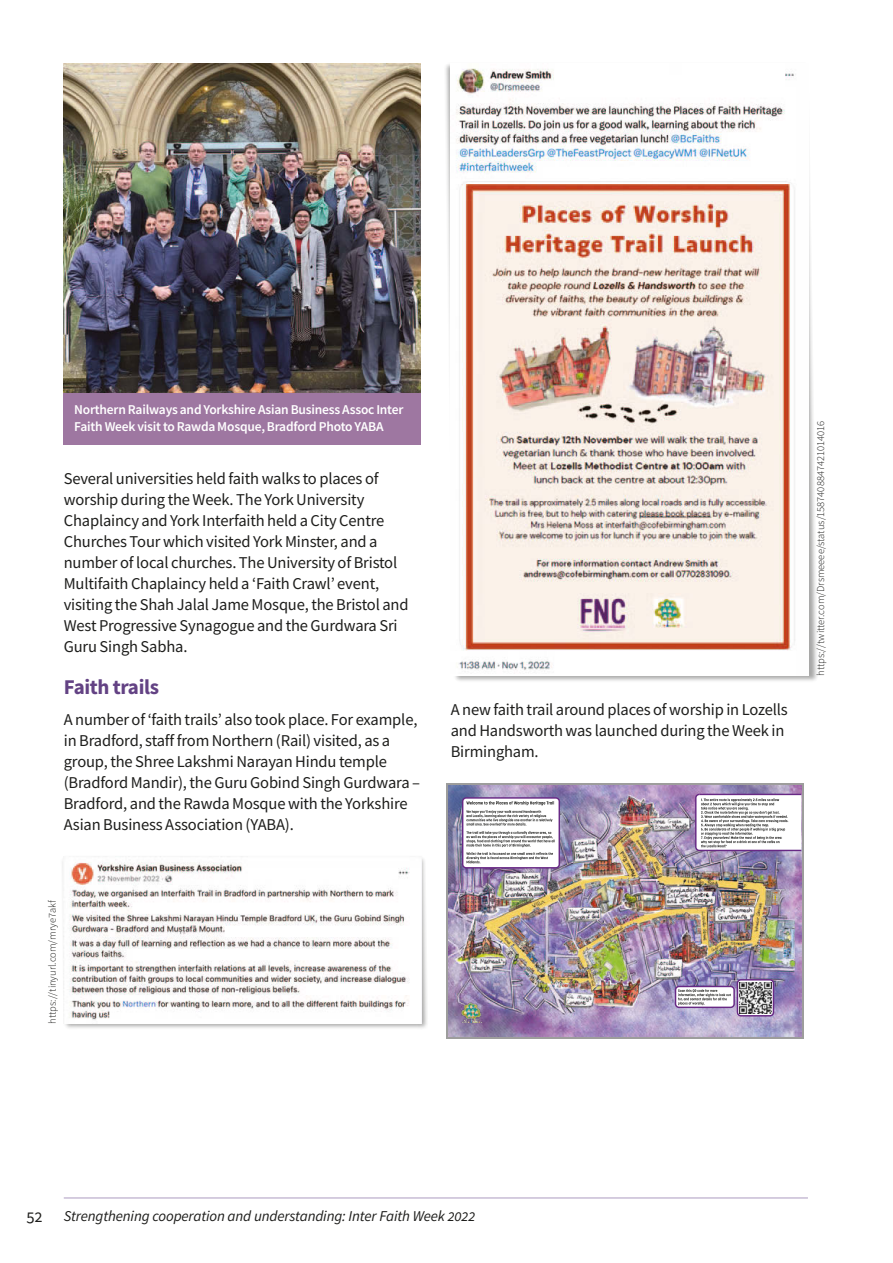
<style>
.page{position:relative;width:893px;height:1263px;background:#fff}
.page>*{position:absolute;margin:0;border:0;box-sizing:border-box;transform-origin:0 0}
.t1{font:700 21px "Source Sans Pro";letter-spacing:-.015em;color:#634284}
.t2{font:16.5px/21px "Source Sans Pro";letter-spacing:-.01em;color:#1d1d1b}
.t3{font:italic 15px "Source Sans Pro";letter-spacing:-.01em;color:#1d1d1b}
.t4{font:600 13.5px/16.5px "Source Sans Pro";letter-spacing:-.015em;color:#fff}
.t5{font:300 10.5px "Source Sans Pro";color:#1d1d1b}
</style>
<div class="page">
<hr style="left:64px;top:1197px;width:744px;height:1px;background:#ac9bc0">
<img style="left:64px;top:64px;width:357px;height:330px">
<svg style="left:446px;top:783px;width:358px;height:255px;background:#9e98a3"></svg>
<img style="left:449px;top:785px;width:352px;height:251px">
<svg style="left:737px;top:980px;width:36px;height:36px"></svg>
<div style="left:737px;top:979px;width:37px;height:37px;border:1px solid #682985;border-radius:4px"></div>
<div style="left:675px;top:986px;width:59px;height:21px;background:#fff;border-radius:4px"></div>
<div style="left:675px;top:986px;width:60px;height:22px;border:1px solid #682985;border-radius:4px"></div>
<div style="left:463px;top:798px;width:96px;height:70px;background:#fff;border-radius:4px"></div>
<div style="left:462px;top:797px;width:98px;height:71px;border:1px solid #682985;border-radius:4px"></div>
<img style="left:740px;top:982px;width:31px;height:31px">
<svg style="left:678px;top:989px;width:53px;height:16px"></svg>
<svg style="left:466px;top:801px;width:88px;height:24px"></svg>
<svg style="left:466px;top:831px;width:89px;height:32px"></svg>
<img style="left:461px;top:1002px;width:21px;height:20px">
<svg style="left:694px;top:793px;width:109px;height:59px"></svg>
<div style="left:64px;top:394px;width:357px;height:51px;background:#9e77a1"></div>
<img style="left:62px;top:856px;width:365px;height:172px">
<img style="left:64px;top:857px;width:357px;height:166px">
<img style="left:445px;top:64px;width:372px;height:617px">
<img style="left:451px;top:64px;width:357px;height:612px">
<p class="t4" style="left:74px;top:401px;width:331px">Northern Railways and Yorkshire Asian Business Assoc Inter<br>Faith Week visit to Rawda Mosque, Bradford Photo YABA</p>
<p class="t2" style="left:64px;top:467px;width:346px">Several universities held faith walks to places of worship during the Week. The York University Chaplaincy and York Interfaith held a City Centre Churches Tour which visited York Minster, and a number of local churches. The University of Bristol Multifaith Chaplaincy held a ‘Faith Crawl’ event, visiting the Shah Jalal Jame Mosque, the Bristol and West Progressive Synagogue and the Gurdwara Sri Guru Singh Sabha.</p>
<p class="t1" style="left:64px;top:673px;width:97px">Faith trails</p>
<p class="t2" style="left:64px;top:709px;width:358px">A number of ‘faith trails’ also took place. For example, in Bradford, staff from Northern (Rail) visited, as a group, the Shree Lakshmi Narayan Hindu temple (Bradford Mandir), the Guru Gobind Singh Gurdwara – Bradford, and the Rawda Mosque with the Yorkshire Asian Business Association (YABA).</p>
<p class="t2" style="left:451px;top:698px;width:339px">A new faith trail around places of worship in Lozells and Handsworth was launched during the Week in<br>Birmingham.</p>
<p class="t5" style="left:45px;top:1023px;width:125px;rotate:-90deg">https://tinyurl.com/mrye7akf</p>
<p class="t5" style="left:814px;top:676px;width:256px;rotate:-90deg">https://twitter.com/Drsmeeee/status/1587408847421014016</p>
<p class="t2" style="left:27px;top:1206px;width:18px">52</p>
<p class="t3" style="left:64px;top:1206px;width:413px">Strengthening cooperation and understanding: Inter Faith Week 2022</p>
</div>
